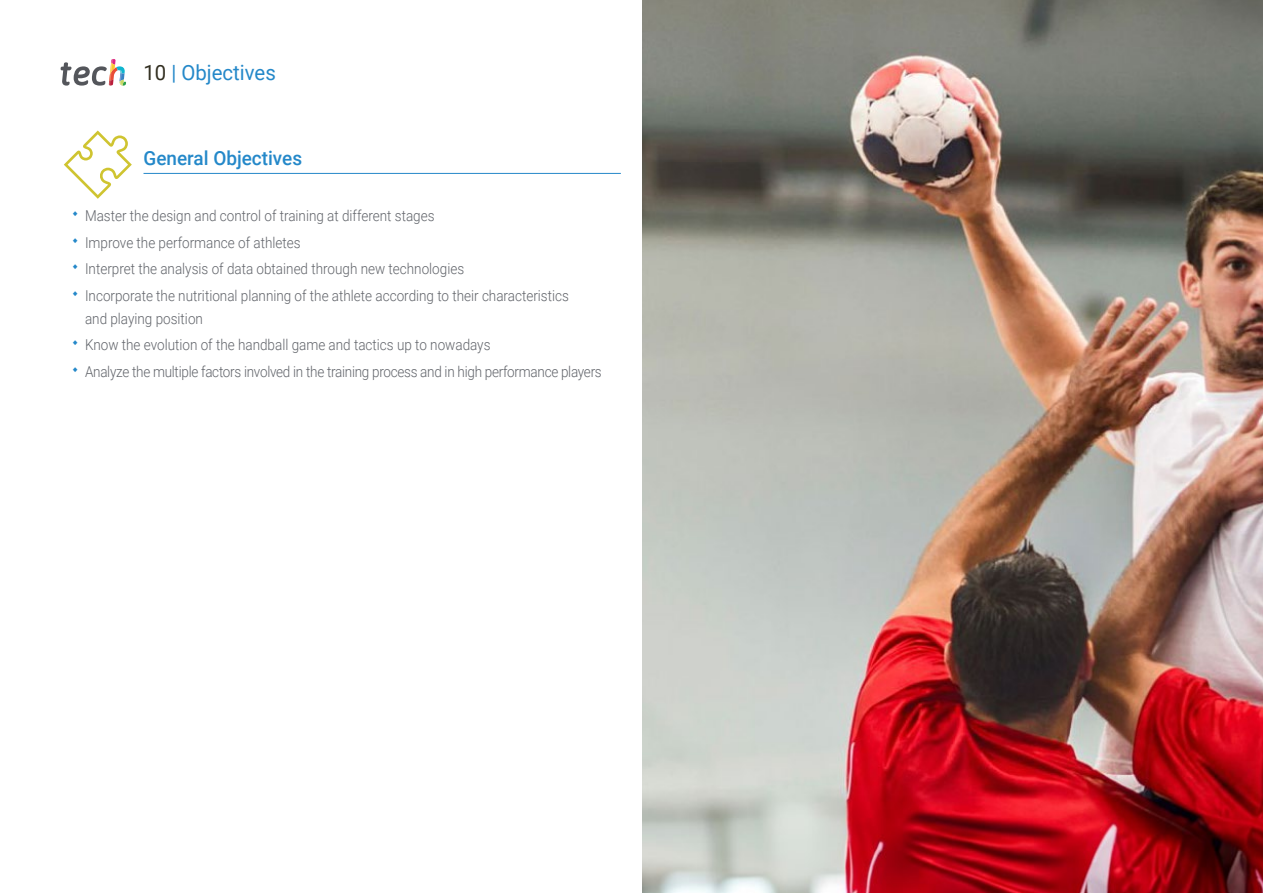
<style>
.page{position:relative;width:1263px;height:893px;background:#fff}
.page>*{position:absolute;margin:0;border:0;box-sizing:border-box;transform-origin:0 0}
.t1{font:21px "Roboto";color:#2488c9}
.t2{font:500 19.5px "Roboto";color:#2488c9}
.t3{font:300 15px/26.7px "Roboto";color:#61646a;scale:.9 1}
.t4{font:300 15px/26.7px "Roboto";letter-spacing:-.02em;color:#61646a;scale:.9 1}
.s1{color:#312e20}
</style>
<div class="page">
<hr style="left:144px;top:173px;width:477px;height:1px;background:#2488c9">
<svg style="left:64px;top:130px;width:68px;height:69px"></svg>
<svg style="left:61px;top:59px;width:65px;height:27px"></svg>
<img style="left:642px;top:0;width:621px;height:893px">
<h1 class="t1" style="left:144px;top:57px;width:134px"><span class="s1">10</span> | Objectives</h1>
<h2 class="t2" style="left:144px;top:144px;width:160px">General Objectives</h2>
<p class="t3" style="left:85px;top:202px;width:539px">Master the design and control of training at different stages<br>Improve the performance of athletes<br>Interpret the analysis of data obtained through new technologies<br>Incorporate the nutritional planning of the athlete according to their characteristics</p>
<p class="t4" style="left:85px;top:304px;width:576px">and playing position<br>Know the evolution of the handball game and tactics up to nowadays<br>Analyze the multiple factors involved in the training process and in high performance players</p>
</div>
